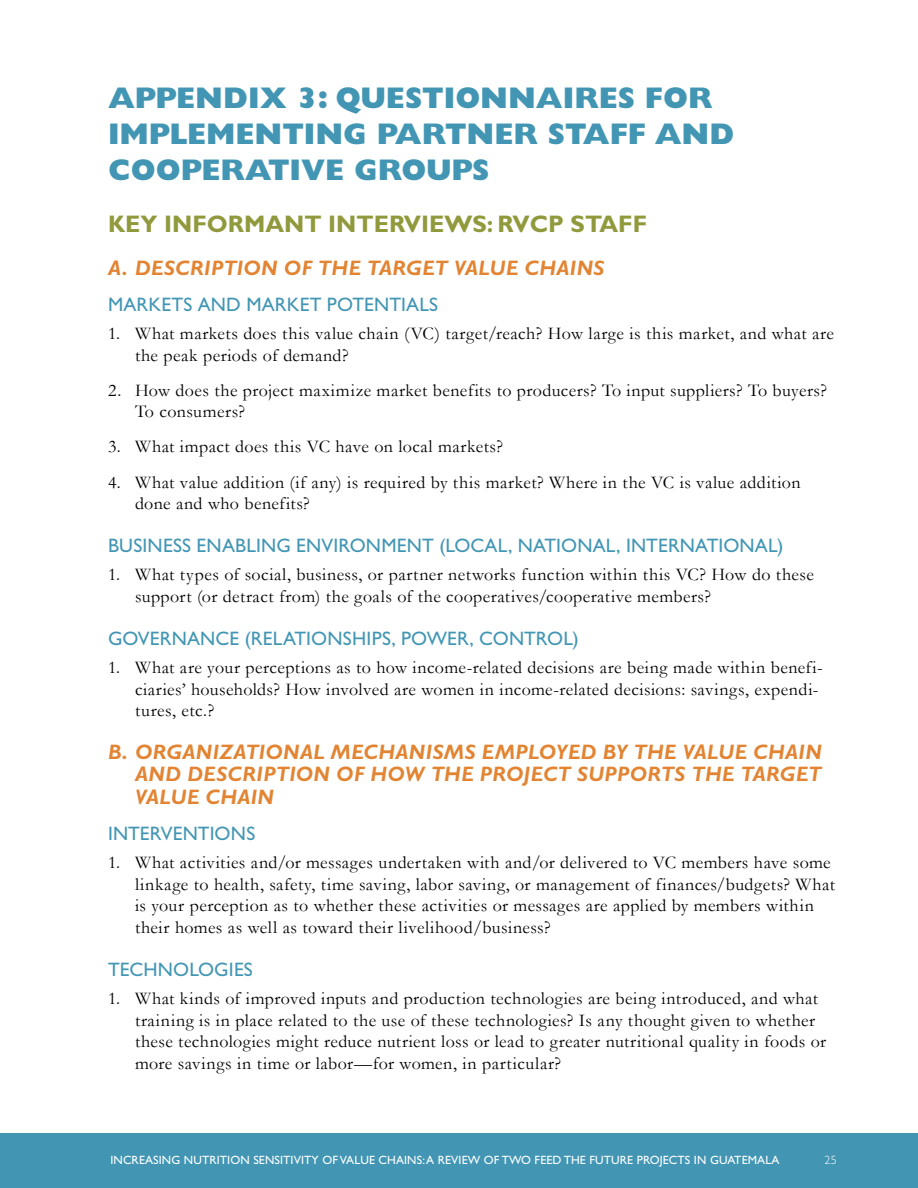
<style>
.page{position:relative;width:918px;height:1188px;background:#fff}
.page>*{position:absolute;margin:0;border:0;box-sizing:border-box;transform-origin:0 0}
.Section_TItle{font:800 30px/36px "Gill Sans Std";color:#4296b4}
.header1{font:700 24px "Gill Sans Std";color:#91993d}
.t1{font:italic 700 21px/22.5px "Gill Sans Std";letter-spacing:.015em;color:#e28432;text-align:justify}
.subhead_3{font:19.5px "Gill Sans Std";letter-spacing:.005em;color:#4296b4}
.t2{font:18px/21.6px "Garamond";letter-spacing:.025em;color:#000}
.t3{font:12px "Gill Sans Std";letter-spacing:.01em;color:#fff}
.t4{font:300 12px "Gill Sans Std";color:#fff}
</style>
<div class="page">
<div style="left:0;top:1133px;width:918px;height:55px;background:#4296b4"></div>
<p class="Section_TItle" style="left:108px;top:80px;width:628px">APPENDIX 3: QUESTIONNAIRES FOR<br>IMPLEMENTING PARTNER STAFF AND<br>COOPERATIVE GROUPS</p>
<h1 class="header1" style="left:108px;top:210px;width:541px">KEY INFORMANT INTERVIEWS: RVCP STAFF</h1>
<p class="t1" style="left:108px;top:256px;width:498px">A. DESCRIPTION OF THE TARGET VALUE CHAINS</p>
<p class="subhead_3" style="left:108px;top:293px;width:332px">MARKETS AND MARKET POTENTIALS</p>
<p class="t2" style="left:135px;top:322px;width:701px;text-indent:-27px">1. What markets does this value chain (VC) target/reach? How large is this market, and what are the peak periods of demand?</p>
<p class="t2" style="left:135px;top:379px;width:693px;text-indent:-27px">2. How does the project maximize market benefits to producers? To input suppliers? To buyers?<br>To consumers?</p>
<p class="t2" style="left:108px;top:436px;width:396px">3. What impact does this VC have on local markets?</p>
<p class="t2" style="left:135px;top:471px;width:667px;text-indent:-27px">4. What value addition (if any) is required by this market? Where in the VC is value addition done and who benefits?</p>
<p class="subhead_3" style="left:108px;top:534px;width:677px">BUSINESS ENABLING ENVIRONMENT (LOCAL, NATIONAL, INTERNATIONAL)</p>
<p class="t2" style="left:135px;top:564px;width:680px;text-indent:-27px">1. What types of social, business, or partner networks function within this VC? How do these support (or detract from) the goals of the cooperatives/cooperative members?</p>
<p class="subhead_3" style="left:108px;top:627px;width:472px">GOVERNANCE (RELATIONSHIPS, POWER, CONTROL)</p>
<p class="t2" style="left:135px;top:656px;width:689px;text-indent:-27px">1. What are your perceptions as to how income-related decisions are being made within benefi&shy;ciaries’ households? How involved are women in income-related decisions: savings, expendi&shy;tures, etc.?</p>
<p class="t1" style="left:135px;top:741px;width:688px;text-indent:-27px">B. ORGANIZATIONAL MECHANISMS EMPLOYED BY THE VALUE CHAIN AND DESCRIPTION OF HOW THE PROJECT SUPPORTS THE TARGET VALUE CHAIN</p>
<p class="subhead_3" style="left:108px;top:822px;width:149px">INTERVENTIONS</p>
<p class="t2" style="left:135px;top:852px;width:702px;text-indent:-27px">1. What activities and/or messages undertaken with and/or delivered to VC members have some linkage to health, safety, time saving, labor saving, or management of finances/budgets? What is your perception as to whether these activities or messages are applied by members within their homes as well as toward their livelihood/business?</p>
<p class="subhead_3" style="left:108px;top:958px;width:146px">TECHNOLOGIES</p>
<p class="t2" style="left:135px;top:988px;width:693px;text-indent:-27px">1. What kinds of improved inputs and production technologies are being introduced, and what training is in place related to the use of these technologies? Is any thought given to whether these technologies might reduce nutrient loss or lead to greater nutritional quality in foods or more savings in time or labor—for women, in particular?</p>
<p class="t3" style="left:110px;top:1153px;width:670px">INCREASING NUTRITION SENSITIVITY OF VALUE CHAINS: A REVIEW OF TWO FEED THE FUTURE PROJECTS IN GUATEMALA</p>
<p class="t4" style="left:825px;top:1153px;width:14px">25</p>
</div>
